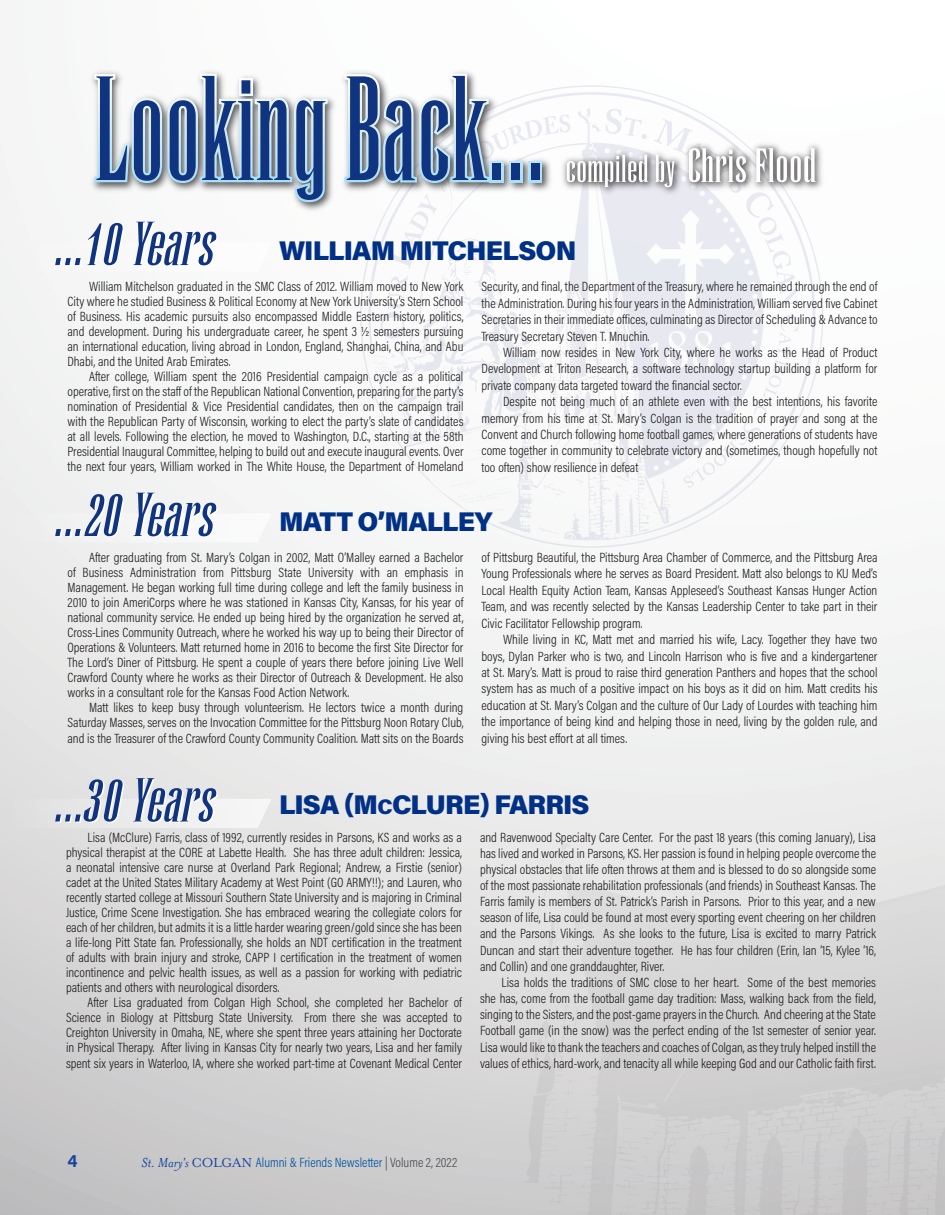
<style>
.page{position:relative;width:945px;height:1215px;background:#fff}
.page>*{position:absolute;margin:0;border:0;box-sizing:border-box;transform-origin:0 0}
.t1{font:900 27px "Acumin Pro";letter-spacing:-.03em;color:#003186}
.t2{font:700 18px "Acumin Pro";color:#18469d}
.t3{font:300 13.5px/15px "Acumin Pro Cond";color:#231f20;text-align:justify}
.t4{font:300 13.5px "Acumin Pro Cond";color:#0154a6}
.s1{font-size:21px}
.s2{font-family:"Mrs Eaves OT";font-weight:400;font-style:italic;font-size:15px;color:#18469d}
.s3{font-family:"Mrs Eaves OT";font-weight:400;font-size:15px;color:#18469d}
.s4{color:#4b4c4d}
</style>
<div class="page">
<div style="left:0;top:0;width:933px;height:1215px;background:linear-gradient(to bottom,#fff,#d1d0d1)"></div>
<div style="left:933px;top:599px;width:12px;height:224px;background:#efefef"></div>
<img style="left:356px;top:81px;width:470px;height:469px">
<img style="left:43px;top:22px;width:556px;height:238px">
<svg style="left:94px;top:74px;width:234px;height:128px"></svg>
<img style="left:648px;top:94px;width:226px;height:144px">
<svg style="left:344px;top:74px;width:304px;height:379px"></svg>
<svg style="left:654px;top:119px;width:162px;height:186px"></svg>
<svg style="left:0;top:222px;width:272px;height:50px"></svg>
<svg style="left:0;top:493px;width:272px;height:50px"></svg>
<svg style="left:0;top:778px;width:272px;height:50px"></svg>
<svg style="left:931px;top:64px;width:2px;height:29px"></svg>
<svg style="left:932px;top:408px;width:1px;height:29px"></svg>
<svg style="left:932px;top:649px;width:13px;height:29px"></svg>
<svg style="left:524px;top:827px;width:421px;height:388px"></svg>
<p class="t1" style="left:279px;top:231px;width:299px">WILLIAM MITCHELSON</p>
<p class="t3" style="left:68px;top:279px;width:397px;text-indent:22px">William Mitchelson graduated in the SMC Class of 2012. William moved to New York City where he studied Business &amp; Political Economy at New York University’s Stern School of Business. His academic pursuits also encompassed Middle Eastern history, politics, and development. During his undergraduate career, he spent 3 ½ semesters pursuing an international education, living abroad in London, England, Shanghai, China, and Abu Dhabi, and the United Arab Emirates.</p>
<p class="t3" style="left:68px;top:369px;width:398px;text-indent:22px">After college, William spent the 2016 Presidential campaign cycle as a political operative, first on the staff of the Republican National Convention, preparing for the party’s nomination of Presidential &amp; Vice Presidential candidates, then on the campaign trail with the Republican Party of Wisconsin, working to elect the party’s slate of candidates at all levels. Following the election, he moved to Washington, D.C., starting at the 58th Presidential Inaugural Committee, helping to build out and execute inaugural events. Over the next four years, William worked in The White House, the Department of Homeland</p>
<p class="t3" style="left:482px;top:278px;width:398px;line-height:16.4px">Security, and final, the Department of the Treasury, where he remained through the end of the Administration. During his four years in the Administration, William served five Cabinet Secretaries in their immediate offices, culminating as Director of Scheduling &amp; Advance to Treasury Secretary Steven T. Mnuchin.</p>
<p class="t3" style="left:482px;top:344px;width:398px;line-height:16.4px;text-indent:22px">William now resides in New York City, where he works as the Head of Product Development at Triton Research, a software technology startup building a platform for private company data targeted toward the financial sector.</p>
<p class="t3" style="left:482px;top:393px;width:398px;line-height:16.4px;text-indent:22px">Despite not being much of an athlete even with the best intentions, his favorite memory from his time at St. Mary’s Colgan is the tradition of prayer and song at the Convent and Church following home football games, where generations of students have come together in community to celebrate victory and (sometimes, though hopefully not too often) show resilience in defeat</p>
<p class="t1" style="left:279px;top:502px;width:215px">MATT O’MALLEY</p>
<p class="t3" style="left:68px;top:550px;width:398px;text-indent:22px">After graduating from St. Mary’s Colgan in 2002, Matt O’Malley earned a Bachelor of Business Administration from Pittsburg State University with an emphasis in Management. He began working full time during college and left the family business in 2010 to join AmeriCorps where he was stationed in Kansas City, Kansas, for his year of national community service. He ended up being hired by the organization he served at, Cross-Lines Community Outreach, where he worked his way up to being their Director of Operations &amp; Volunteers. Matt returned home in 2016 to become the first Site Director for The Lord’s Diner of Pittsburg. He spent a couple of years there before joining Live Well Crawford County where he works as their Director of Outreach &amp; Development. He also works in a consultant role for the Kansas Food Action Network.</p>
<p class="t3" style="left:68px;top:700px;width:398px;text-indent:22px">Matt likes to keep busy through volunteerism. He lectors twice a month during Saturday Masses, serves on the Invocation Committee for the Pittsburg Noon Rotary Club, and is the Treasurer of the Crawford County Community Coalition. Matt sits on the Boards</p>
<p class="t3" style="left:482px;top:549px;width:398px;line-height:16.5px">of Pittsburg Beautiful, the Pittsburg Area Chamber of Commerce, and the Pittsburg Area Young Professionals where he serves as Board President. Matt also belongs to KU Med’s Local Health Equity Action Team, Kansas Appleseed’s Southeast Kansas Hunger Action Team, and was recently selected by the Kansas Leadership Center to take part in their Civic Facilitator Fellowship program.</p>
<p class="t3" style="left:482px;top:631px;width:398px;line-height:16.5px;text-indent:22px">While living in KC, Matt met and married his wife, Lacy. Together they have two boys, Dylan Parker who is two, and Lincoln Harrison who is five and a kindergartener at St. Mary’s. Matt is proud to raise third generation Panthers and hopes that the school system has as much of a positive impact on his boys as it did on him. Matt credits his education at St. Mary’s Colgan and the culture of Our Lady of Lourdes with teaching him the importance of being kind and helping those in need, living by the golden rule, and giving his best effort at all times.</p>
<p class="t1" style="left:279px;top:785px;width:312px">LISA (M<span class="s1">C</span>CLURE) FARRIS</p>
<p class="t3" style="left:66px;top:829px;width:398px;text-indent:22px">Lisa (McClure) Farris, class of 1992, currently resides in Parsons, KS and works as a physical therapist at the CORE at Labette Health. She has three adult children: Jessica, a neonatal intensive care nurse at Overland Park Regional; Andrew, a Firstie (senior) cadet at the United States Military Academy at West Point (GO ARMY!!); and Lauren, who recently started college at Missouri Southern State University and is majoring in Criminal Justice, Crime Scene Investigation. She has embraced wearing the collegiate colors for each of her children, but admits it is a little harder wearing green/gold since she has been a life-long Pitt State fan. Professionally, she holds an NDT certification in the treatment of adults with brain injury and stroke, CAPP I certification in the treatment of women incontinence and pelvic health issues, as well as a passion for working with pediatric patients and others with neurological disorders.</p>
<p class="t3" style="left:66px;top:995px;width:398px;text-indent:22px">After Lisa graduated from Colgan High School, she completed her Bachelor of Science in Biology at Pittsburg State University. From there she was accepted to Creighton University in Omaha, NE, where she spent three years attaining her Doctorate in Physical Therapy. After living in Kansas City for nearly two years, Lisa and her family spent six years in Waterloo, IA, where she worked part-time at Covenant Medical Center</p>
<p class="t3" style="left:480px;top:829px;width:398px;line-height:16.2px">and Ravenwood Specialty Care Center. For the past 18 years (this coming January), Lisa has lived and worked in Parsons, KS. Her passion is found in helping people overcome the physical obstacles that life often throws at them and is blessed to do so alongside some of the most passionate rehabilitation professionals (and friends) in Southeast Kansas. The Farris family is members of St. Patrick’s Parish in Parsons. Prior to this year, and a new season of life, Lisa could be found at most every sporting event cheering on her children and the Parsons Vikings. As she looks to the future, Lisa is excited to marry Patrick Duncan and start their adventure together. He has four children (Erin, Ian ’15, Kylee ’16, and Collin) and one granddaughter, River.</p>
<p class="t3" style="left:480px;top:974px;width:398px;line-height:16.2px;text-indent:22px">Lisa holds the traditions of SMC close to her heart. Some of the best memories she has, come from the football game day tradition: Mass, walking back from the field, singing to the Sisters, and the post-game prayers in the Church. And cheering at the State Football game (in the snow) was the perfect ending of the 1st semester of senior year.<br>Lisa would like to thank the teachers and coaches of Colgan, as they truly helped instill the values of ethics, hard-work, and tenacity all while keeping God and our Catholic faith first.</p>
<p class="t2" style="left:68px;top:1148px;width:12px">4</p>
<p class="t4" style="left:142px;top:1154px;width:317px"><span class="s2">St. Mary's</span> <span class="s3">COLGAN</span> Alumni &amp; Friends Newsletter <span class="s4">| Volume 2, 2022</span></p>
</div>
